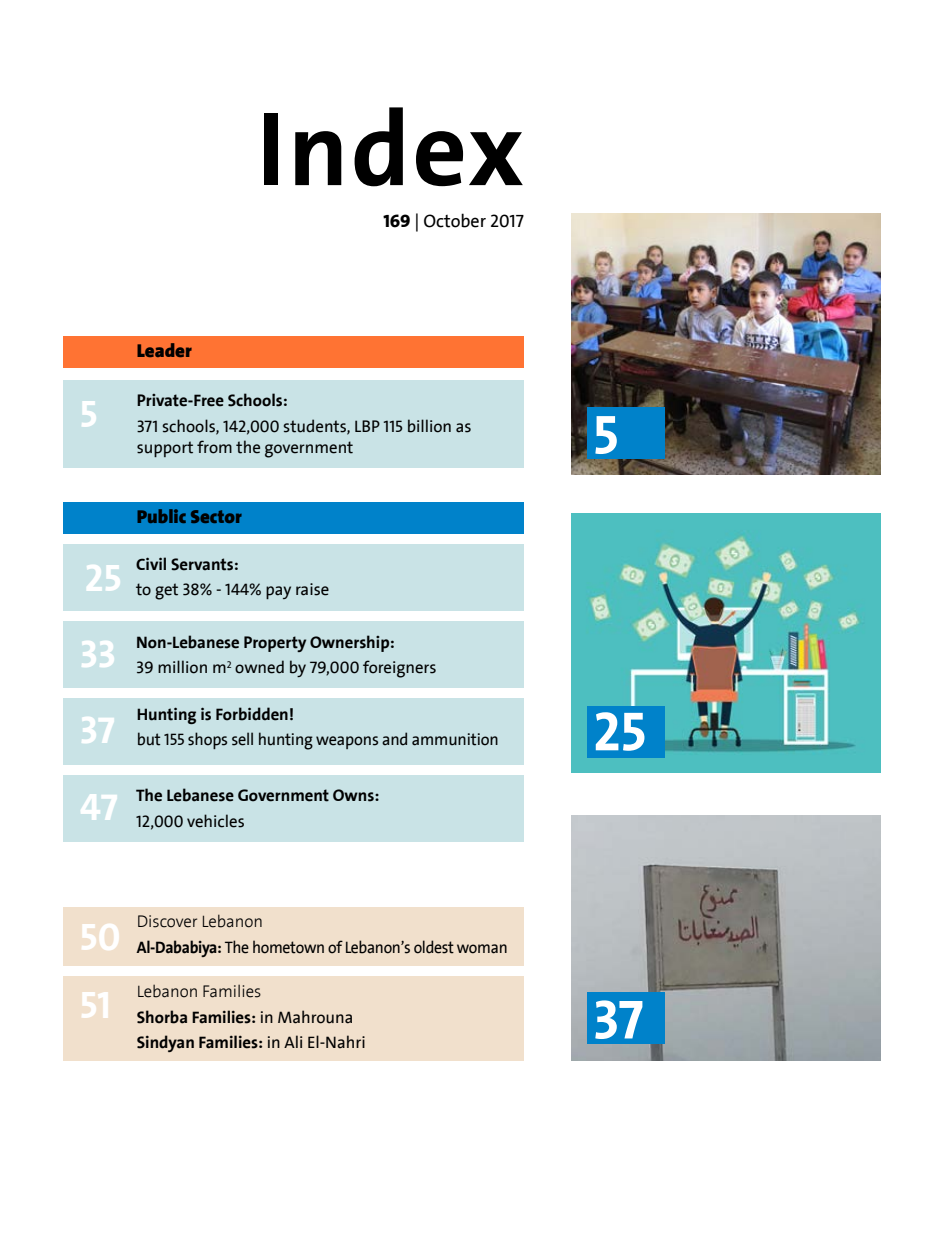
<style>
.page{position:relative;width:936px;height:1255px;background:#fff}
.page>*{position:absolute;margin:0;border:0;box-sizing:border-box;transform-origin:0 0}
.t1{font:700 106.35px "The Sans Arab";letter-spacing:.02em;color:#000}
.t2{font:700 55.5px "The Sans Arab";color:#fff}
.t3{font:700 38.7px/76.3px "The Sans Arab";letter-spacing:-.01em;color:#fff}
.t4{font:900 18.9px "The Sans Arab";color:#000}
.t5{font:18px "The Sans Arab";color:#000}
.t6{font:16.8px/21px "The Sans Arab";color:#000}
.t7{font:700 16.8px/25.5px "The Sans Arab";color:#000}
.t8{font:16.8px/25.5px "The Sans Arab";letter-spacing:-.02em;color:#000;scale:.94 1}
.s1{font-weight:800}
.s2{font-weight:700}
.s3{font-weight:300}
.s4{font-weight:400}
</style>
<div class="page">
<div style="left:63px;top:336px;width:461px;height:32px;background:#ff7333"></div>
<div style="left:63px;top:502px;width:461px;height:31px;background:#0082ca"></div>
<div style="left:63px;top:379px;width:461px;height:88px;background:#c9e3e6"></div>
<div style="left:63px;top:544px;width:461px;height:67px;background:#c9e3e6"></div>
<div style="left:63px;top:621px;width:461px;height:67px;background:#c9e3e6"></div>
<div style="left:63px;top:774px;width:461px;height:67px;background:#c9e3e6"></div>
<div style="left:63px;top:698px;width:461px;height:67px;background:#c9e3e6"></div>
<div style="left:63px;top:907px;width:461px;height:58px;background:#f1e0cc"></div>
<div style="left:63px;top:975px;width:461px;height:85px;background:#f1e0cc"></div>
<img style="left:571px;top:513px;width:309px;height:260px">
<img style="left:571px;top:213px;width:309px;height:261px">
<img style="left:571px;top:816px;width:309px;height:244px">
<div style="left:587px;top:407px;width:77px;height:52px;background:#0082ca"></div>
<div style="left:587px;top:992px;width:77px;height:52px;background:#0082ca"></div>
<div style="left:587px;top:706px;width:77px;height:52px;background:#0082ca"></div>
<h1 class="t1" style="left:257px;top:81px;width:268px">Index</h1>
<p class="t5" style="left:383px;top:209px;width:142px"><span class="s1">169</span> | October 2017</p>
<h3 class="t3" style="left:80px;top:376px;width:19px">5</h3>
<p class="t4" style="left:137px;top:338px;width:57px">Leader</p>
<p class="t7" style="left:137px;top:388px;width:152px">Private-Free Schools:</p>
<p class="t6" style="left:137px;top:416px;width:336px">371 schools, 142,000 students, LBP 115 billion as support from the government</p>
<h3 class="t3" style="left:80px;top:539px;width:43px">25<br>33<br>37<br>47</h3>
<p class="t4" style="left:137px;top:504px;width:107px">Public Sector</p>
<p class="t7" style="left:136px;top:551px;width:104px">Civil Servants:</p>
<p class="t6" style="left:136px;top:579px;width:195px">to get 38% - 144% pay raise</p>
<p class="t6" style="left:136px;top:629px;width:302px;line-height:25.5px"><span class="s2">Non-Lebanese Property Ownership:<br></span>39 million m<sup>2</sup> owned by 79,000 foreigners</p>
<p class="t7" style="left:137px;top:701px;width:159px">Hunting is Forbidden!</p>
<p class="t6" style="left:137px;top:729px;width:363px">but 155 shops sell hunting weapons and ammunition</p>
<p class="t7" style="left:136px;top:782px;width:245px">The Lebanese Government Owns:</p>
<p class="t6" style="left:136px;top:810px;width:110px">12,000 vehicles</p>
<h3 class="t3" style="left:80px;top:902px;width:42px;line-height:68.6px">50<br>51</h3>
<p class="t8" style="left:137px;top:909px;width:396px"><span class="s3">Discover Lebanon<br></span><span class="s2">Al-Dababiya:</span> The hometown of Lebanon’s oldest woman</p>
<p class="t7" style="left:137px;top:978px;width:230px"><span class="s3">Lebanon Families<br></span>Shorba Families: <span class="s4">in Mahrouna<br></span>Sindyan Families: <span class="s4">in Ali El-Nahri</span></p>
<h2 class="t2" style="left:593px;top:399px;width:27px">5</h2>
<h2 class="t2" style="left:593px;top:696px;width:55px">25</h2>
<h2 class="t2" style="left:593px;top:984px;width:52px">37</h2>
</div>
